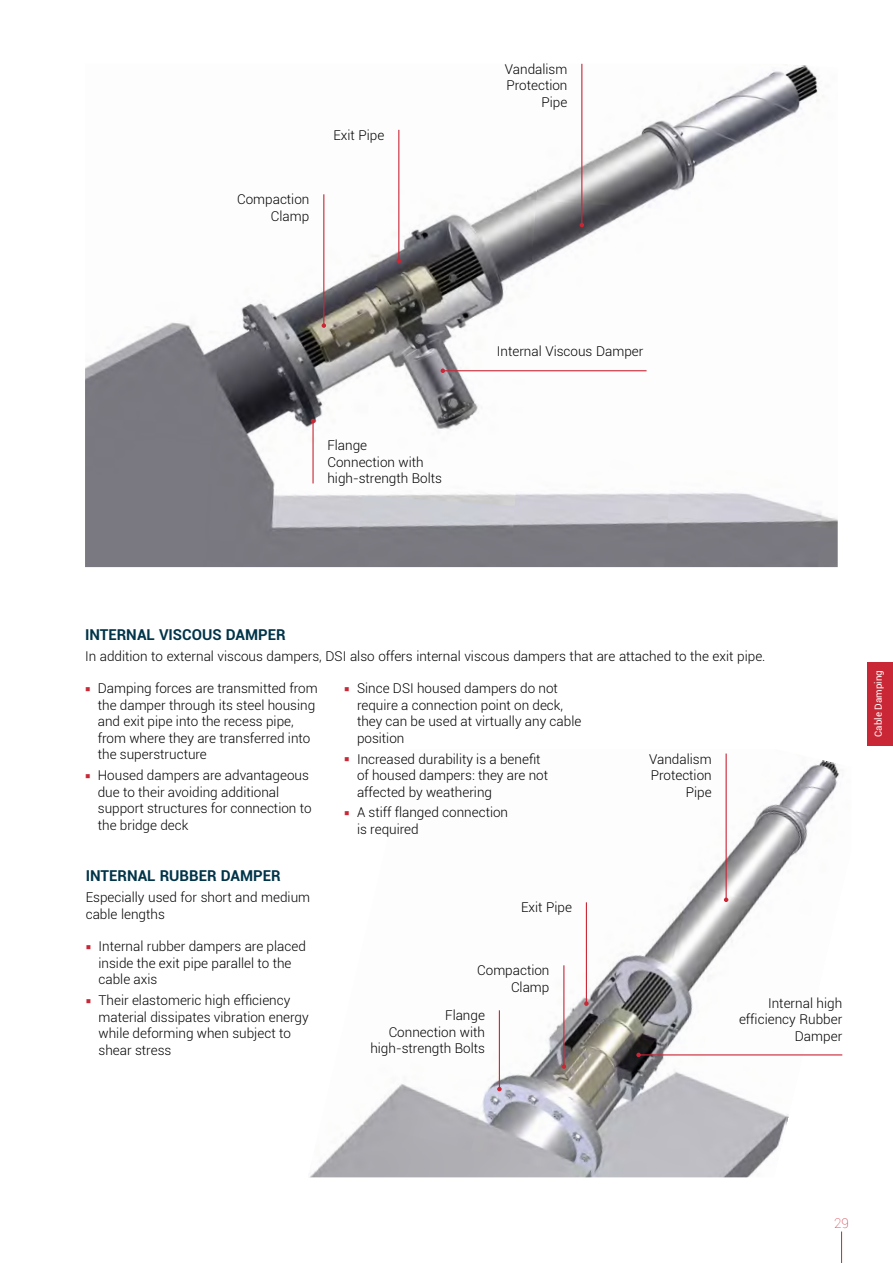
<style>
.page{position:relative;width:893px;height:1263px;background:#fff}
.page>*{position:absolute;margin:0;border:0;box-sizing:border-box;transform-origin:0 0}
.t1{font:700 15px "Roboto";color:#003449}
.t2{font:300 13.5px/16.5px "Roboto";color:#000}
.t3{font:100 13.5px "Roboto";color:#c92736}
.t4{font:9.75px "Roboto";color:#fff}
.s1{font-family:"Utopia Std Capt";font-weight:400;font-size:10.5px;color:#c92736}
</style>
<div class="page">
<hr style="left:841px;top:1231px;width:1px;height:32px;background:#c92736">
<img style="left:310px;top:753px;width:533px;height:424px">
<img style="left:85px;top:64px;width:753px;height:503px">
<div style="left:867px;top:662px;width:26px;height:83px;background:#c92736"></div>
<hr style="left:323px;top:194px;width:1px;height:132px;background:#c92736">
<svg style="left:322px;top:323px;width:4px;height:5px"></svg>
<hr style="left:398px;top:130px;width:1px;height:131px;background:#c92736">
<svg style="left:397px;top:259px;width:4px;height:4px"></svg>
<hr style="left:581px;top:64px;width:1px;height:161px;background:#c92736">
<svg style="left:580px;top:223px;width:4px;height:4px"></svg>
<hr style="left:312px;top:421px;width:2px;height:62px;background:#c92736">
<svg style="left:311px;top:419px;width:4px;height:4px"></svg>
<hr style="left:443px;top:370px;width:203px;height:1px;background:#c92736">
<svg style="left:441px;top:368px;width:4px;height:5px"></svg>
<hr style="left:726px;top:753px;width:1px;height:147px;background:#c92736">
<svg style="left:724px;top:897px;width:4px;height:5px"></svg>
<hr style="left:586px;top:902px;width:1px;height:101px;background:#c92736">
<svg style="left:584px;top:1001px;width:5px;height:5px"></svg>
<hr style="left:563px;top:965px;width:1px;height:101px;background:#c92736">
<svg style="left:562px;top:1064px;width:4px;height:5px"></svg>
<hr style="left:499px;top:1010px;width:1px;height:79px;background:#c92736">
<svg style="left:497px;top:1087px;width:5px;height:4px"></svg>
<hr style="left:639px;top:1054px;width:203px;height:1px;background:#c92736">
<svg style="left:636px;top:1053px;width:5px;height:4px"></svg>
<p class="t2" style="left:237px;top:191px;width:74px;text-align:right">Compaction<br>Clamp</p>
<p class="t2" style="left:333px;top:126px;width:52px">Exit Pipe</p>
<p class="t2" style="left:327px;top:437px;width:116px">Flange<br>Connection with high-strength Bolts</p>
<p class="t2" style="left:505px;top:60px;width:64px;text-align:right">Vandalism<br>Protection<br>Pipe</p>
<p class="t2" style="left:497px;top:343px;width:148px">Internal Viscous Damper</p>
<p class="t1" style="left:85px;top:624px;width:202px">INTERNAL VISCOUS DAMPER</p>
<p class="t2" style="left:85px;top:647px;width:682px">In addition to external viscous dampers, DSI also offers internal viscous dampers that are attached to the exit pipe.</p>
<p class="t2" style="left:98px;top:680px;width:221px;text-indent:-13px"><span class="s1">■</span> Damping forces are transmitted from the damper through its steel housing and exit pipe into the recess pipe, from where they are transferred into the superstructure</p>
<p class="t2" style="left:98px;top:767px;width:215px;text-indent:-13px"><span class="s1">■</span> Housed dampers are advantageous due to their avoiding additional support structures for connection to the bridge deck</p>
<p class="t2" style="left:357px;top:680px;width:226px;text-indent:-13px"><span class="s1">■</span> Since DSI housed dampers do not require a connection point on deck, they can be used at virtually any cable position</p>
<p class="t2" style="left:357px;top:750px;width:193px;text-indent:-13px"><span class="s1">■</span> Increased durability is a benefit of housed dampers: they are not affected by weathering</p>
<p class="t2" style="left:357px;top:804px;width:153px;text-indent:-13px"><span class="s1">■</span> A stiff flanged connection is required</p>
<p class="t2" style="left:649px;top:750px;width:64px;text-align:right">Vandalism<br>Protection<br>Pipe</p>
<p class="t1" style="left:86px;top:865px;width:196px">INTERNAL RUBBER DAMPER</p>
<p class="t2" style="left:86px;top:889px;width:226px">Especially used for short and medium cable lengths</p>
<p class="t2" style="left:99px;top:938px;width:209px;text-indent:-13px"><span class="s1">■</span> Internal rubber dampers are placed inside the exit pipe parallel to the cable axis</p>
<p class="t2" style="left:99px;top:991px;width:212px;text-indent:-13px"><span class="s1">■</span> Their elastomeric high efficiency material dissipates vibration energy while deforming when subject to shear stress</p>
<p class="t2" style="left:521px;top:899px;width:52px">Exit Pipe</p>
<p class="t2" style="left:477px;top:962px;width:74px;text-align:right">Compaction<br>Clamp</p>
<p class="t2" style="left:370px;top:1007px;width:116px;text-align:right">Flange<br>Connection with high-strength Bolts</p>
<p class="t2" style="left:739px;top:994px;width:105px;text-align:right">Internal high efficiency Rubber<br>Damper</p>
<p class="t4" style="left:871px;top:737px;width:68px;rotate:-90deg">Cable Damping</p>
<p class="t3" style="left:834px;top:1214px;width:16px">29</p>
</div>
